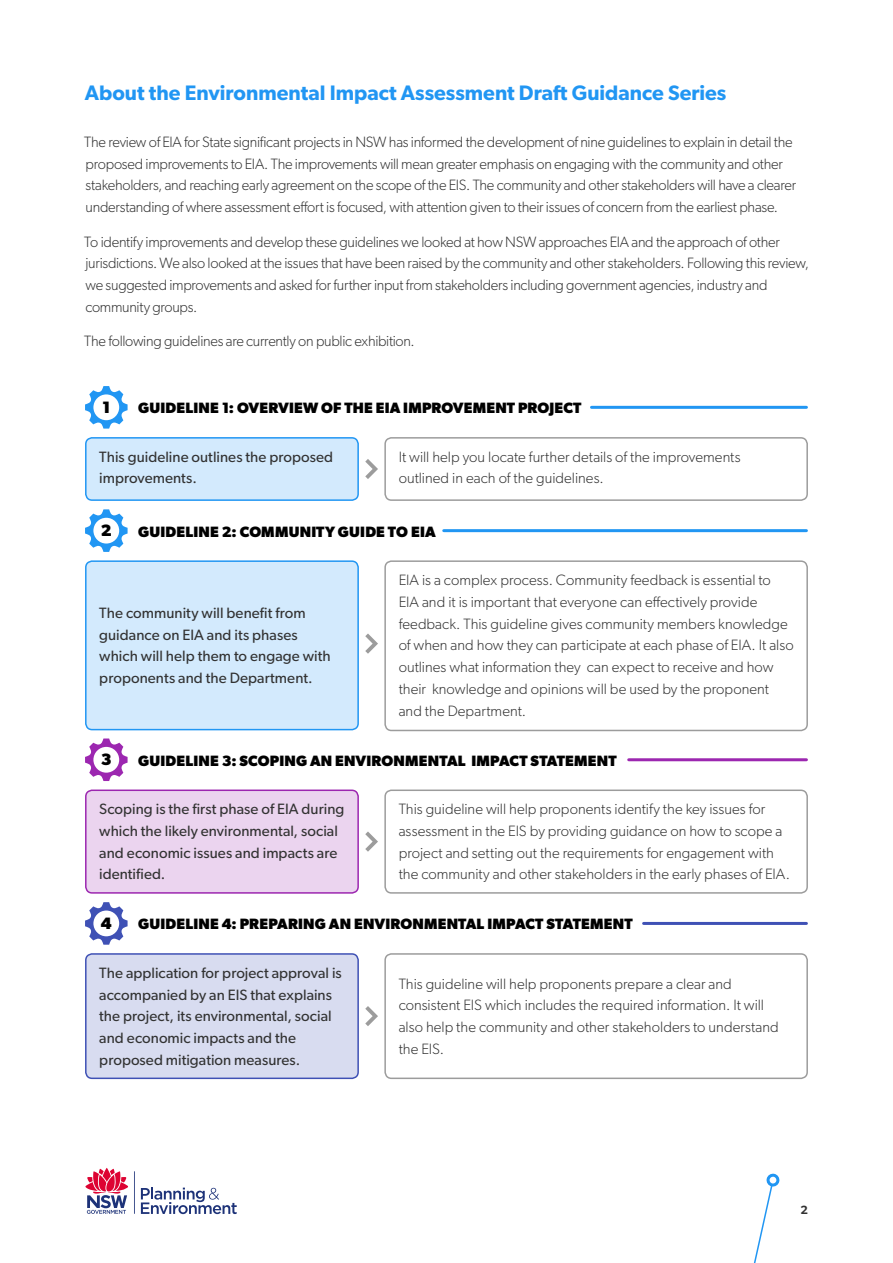
<style>
.page{position:relative;width:893px;height:1263px;background:#fff}
.page>*{position:absolute;margin:0;border:0;box-sizing:border-box;transform-origin:0 0}
.t1{font:600 21px "Gibson";color:#2196f3}
.t2{font:700 16.5px "Gibson";color:#000}
.body_copy{font:300 15px/21.8px "Gibson";letter-spacing:-.005em;color:#323232}
.body_copy-2{font:15px/21.8px "Gibson";letter-spacing:.005em;color:#323232}
.t3{font:700 15px "Gibson";letter-spacing:.01em;color:#000}
.t4{font:600 12px "Gibson";color:#323232}
</style>
<div class="page">
<svg style="left:753px;top:1173px;width:27px;height:90px"></svg>
<hr style="left:134px;top:1171px;width:1px;height:43px;background:#1d3278">
<svg style="left:85px;top:1167px;width:43px;height:47px"></svg>
<svg style="left:141px;top:1187px;width:96px;height:27px"></svg>
<svg style="left:365px;top:459px;width:13px;height:20px"></svg>
<svg style="left:365px;top:633px;width:13px;height:21px"></svg>
<svg style="left:365px;top:831px;width:13px;height:21px"></svg>
<svg style="left:365px;top:1006px;width:13px;height:20px"></svg>
<svg style="left:85px;top:902px;width:43px;height:43px"></svg>
<hr style="left:644px;top:922px;width:162px;height:3px;background:#3f51b5">
<svg style="left:85px;top:738px;width:43px;height:43px"></svg>
<hr style="left:629px;top:758px;width:177px;height:3px;background:#9c27b0">
<svg style="left:85px;top:509px;width:43px;height:43px"></svg>
<hr style="left:444px;top:529px;width:362px;height:3px;background:#2196f3">
<svg style="left:85px;top:386px;width:43px;height:43px"></svg>
<hr style="left:591px;top:406px;width:215px;height:3px;background:#2196f3">
<div style="left:86px;top:438px;width:272px;height:62px;background:#d3eafd;border-radius:6px"></div>
<div style="left:85px;top:437px;width:274px;height:64px;border:2px solid #2196f3;border-radius:6px"></div>
<div style="left:384px;top:437px;width:424px;height:64px;border:2px solid #9c9c9c;border-radius:6px"></div>
<div style="left:86px;top:561px;width:272px;height:169px;background:#d3eafd;border-radius:6px"></div>
<div style="left:85px;top:560px;width:274px;height:170px;border:2px solid #2196f3;border-radius:6px"></div>
<div style="left:384px;top:560px;width:424px;height:171px;border:2px solid #9c9c9c;border-radius:6px"></div>
<div style="left:86px;top:790px;width:272px;height:103px;background:#ebd4ef;border-radius:6px"></div>
<div style="left:85px;top:789px;width:274px;height:105px;border:2px solid #9c27b0;border-radius:6px"></div>
<div style="left:384px;top:789px;width:424px;height:105px;border:2px solid #9c9c9c;border-radius:6px"></div>
<div style="left:86px;top:954px;width:272px;height:124px;background:#d8dcf0;border-radius:6px"></div>
<div style="left:85px;top:953px;width:274px;height:126px;border:2px solid #3f51b5;border-radius:6px"></div>
<div style="left:384px;top:953px;width:424px;height:126px;border:2px solid #9c9c9c;border-radius:6px"></div>
<h2 class="t1" style="left:85px;top:80px;width:643px">About the Environmental Impact Assessment Draft Guidance Series</h2>
<p class="body_copy" style="left:84px;top:131px;width:713px">The review of EIA for State significant projects in NSW has informed the development of nine guidelines to explain in detail the proposed improvements to EIA. The improvements will mean greater emphasis on engaging with the community and other stakeholders, and reaching early agreement on the scope of the EIS. The community and other stakeholders will have a clearer understanding of where assessment effort is focused, with attention given to their issues of concern from the earliest phase.</p>
<p class="body_copy" style="left:84px;top:230px;width:726px">To identify improvements and develop these guidelines we looked at how NSW approaches EIA and the approach of other jurisdictions. We also looked at the issues that have been raised by the community and other stakeholders. Following this review, we suggested improvements and asked for further input from stakeholders including government agencies, industry and community groups.</p>
<p class="body_copy" style="left:84px;top:330px;width:332px">The following guidelines are currently on public exhibition.</p>
<p class="t2" style="left:102px;top:397px;width:10px">1</p>
<h3 class="t3" style="left:138px;top:399px;width:445px">GUIDELINE 1: OVERVIEW OF THE EIA IMPROVEMENT PROJECT</h3>
<p class="body_copy-2" style="left:99px;top:445px;width:235px">This guideline outlines the proposed improvements.</p>
<p class="body_copy" style="left:399px;top:445px;width:343px">It will help you locate further details of the improvements outlined in each of the guidelines.</p>
<h3 class="t3" style="left:138px;top:522px;width:299px">GUIDELINE 2: COMMUNITY GUIDE TO EIA</h3>
<p class="t2" style="left:101px;top:521px;width:12px">2</p>
<p class="body_copy" style="left:399px;top:569px;width:397px">EIA is a complex process. Community feedback is essential to EIA and it is important that everyone can effectively provide feedback. This guideline gives community members knowledge of when and how they can participate at each phase of EIA. It also outlines what information they can expect to receive and how their knowledge and opinions will be used by the proponent and the Department.</p>
<h3 class="t3" style="left:138px;top:752px;width:480px">GUIDELINE 3: SCOPING AN ENVIRONMENTAL IMPACT STATEMENT</h3>
<p class="body_copy-2" style="left:99px;top:798px;width:247px">Scoping is the first phase of EIA during which the likely environmental, social and economic issues and impacts are identified.</p>
<p class="body_copy" style="left:399px;top:798px;width:393px">This guideline will help proponents identify the key issues for assessment in the EIS by providing guidance on how to scope a project and setting out the requirements for engagement with the community and other stakeholders in the early phases of EIA.</p>
<h3 class="t3" style="left:138px;top:915px;width:496px">GUIDELINE 4: PREPARING AN ENVIRONMENTAL IMPACT STATEMENT</h3>
<p class="body_copy-2" style="left:99px;top:961px;width:244px">The application for project approval is accompanied by an EIS that explains the project, its environmental, social and economic impacts and the proposed mitigation measures.</p>
<p class="body_copy" style="left:399px;top:972px;width:382px">This guideline will help proponents prepare a clear and consistent EIS which includes the required information. It will also help the community and other stakeholders to understand the EIS.</p>
<p class="body_copy-2" style="left:99px;top:602px;width:233px">The community will benefit from guidance on EIA and its phases which will help them to engage with proponents and the Department.</p>
<p class="t2" style="left:101px;top:750px;width:12px">3</p>
<p class="t2" style="left:101px;top:914px;width:12px">4</p>
<p class="t4" style="left:800px;top:1203px;width:9px">2</p>
</div>
